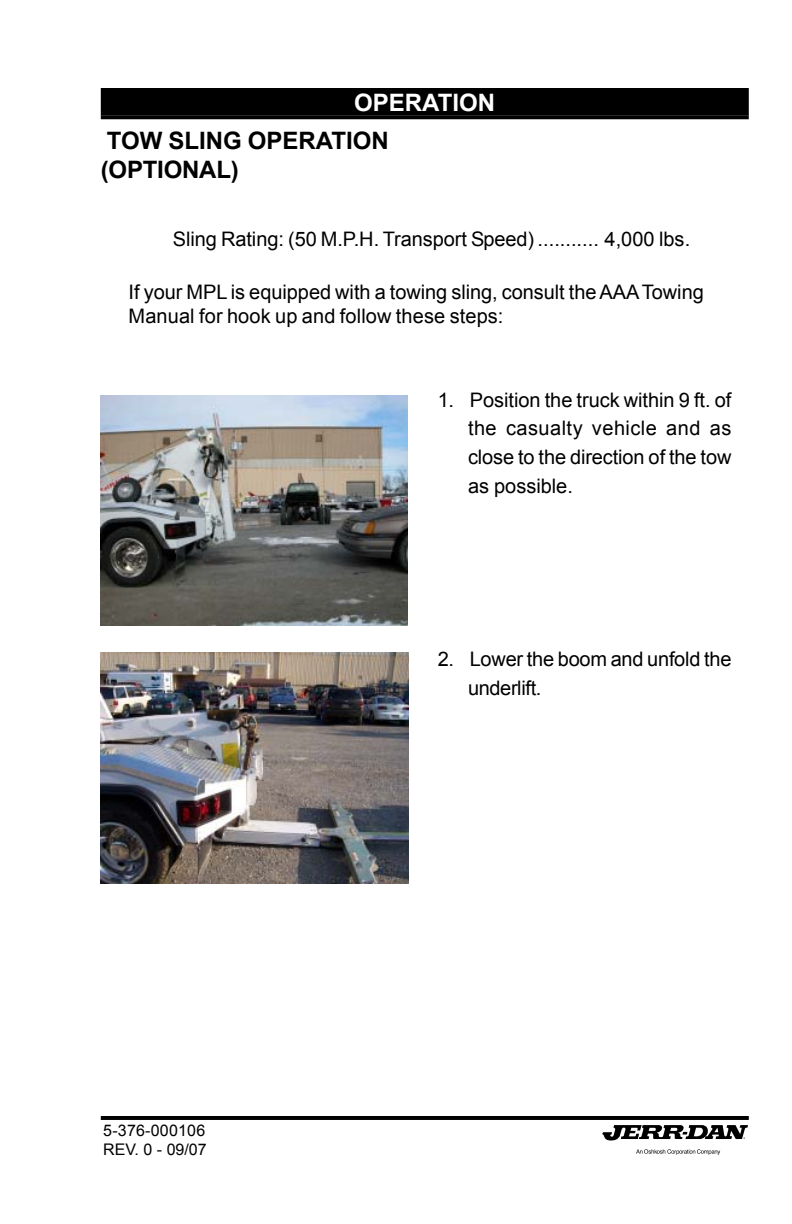
<style>
.page{position:relative;width:792px;height:1224px;background:#fff}
.page>*{position:absolute;margin:0;border:0;box-sizing:border-box;transform-origin:0 0}
.t1{font:700 24px/28.8px "Arial";color:#000}
.t2{font:700 24px "Arial";color:#fff}
.t3{font:20px/28.8px "Arial";letter-spacing:-.005em;color:#000}
.t4{font:16px/19.2px "Arial";letter-spacing:.015em;color:#000}
</style>
<div class="page">
<svg style="left:602px;top:1125px;width:146px;height:16px"></svg>
<svg style="left:636px;top:1149px;width:84px;height:6px"></svg>
<hr style="left:101px;top:1116px;width:648px;height:4px;background:#000">
<svg style="left:101px;top:115px;width:648px;height:4px;background:#0a0a0a"></svg>
<div style="left:102px;top:89px;width:646px;height:25px;background:#000"></div>
<div style="left:101px;top:88px;width:648px;height:27px;border:2px solid #000"></div>
<img style="left:101px;top:396px;width:307px;height:230px">
<img style="left:101px;top:652px;width:307px;height:231px">
<p class="t2" style="left:354px;top:89px;width:142px">OPERATION</p>
<p class="t1" style="left:101px;top:126px;width:290px">TOW SLING OPERATION (OPTIONAL)</p>
<p class="t3" style="left:173px;top:225px;width:519px">Sling Rating: (50 M.P.H. Transport Speed) ........... 4,000 lbs.</p>
<p class="t3" style="left:129px;top:280px;width:577px;line-height:24px">If your MPL is equipped with a towing sling, consult the AAA Towing<br>Manual for hook up and follow these steps:</p>
<p class="t3" style="left:468px;top:385px;width:265px;text-align:justify;text-indent:-30px">1. Position the truck within 9 ft. of the casualty vehicle and as close to the direction of the tow as possible.</p>
<p class="t4" style="left:103px;top:1120px;width:105px">5-376-000106<br>REV. 0 - 09/07</p>
<p class="t3" style="left:468px;top:644px;width:265px;text-indent:-30px">2. Lower the boom and unfold the underlift.</p>
</div>
